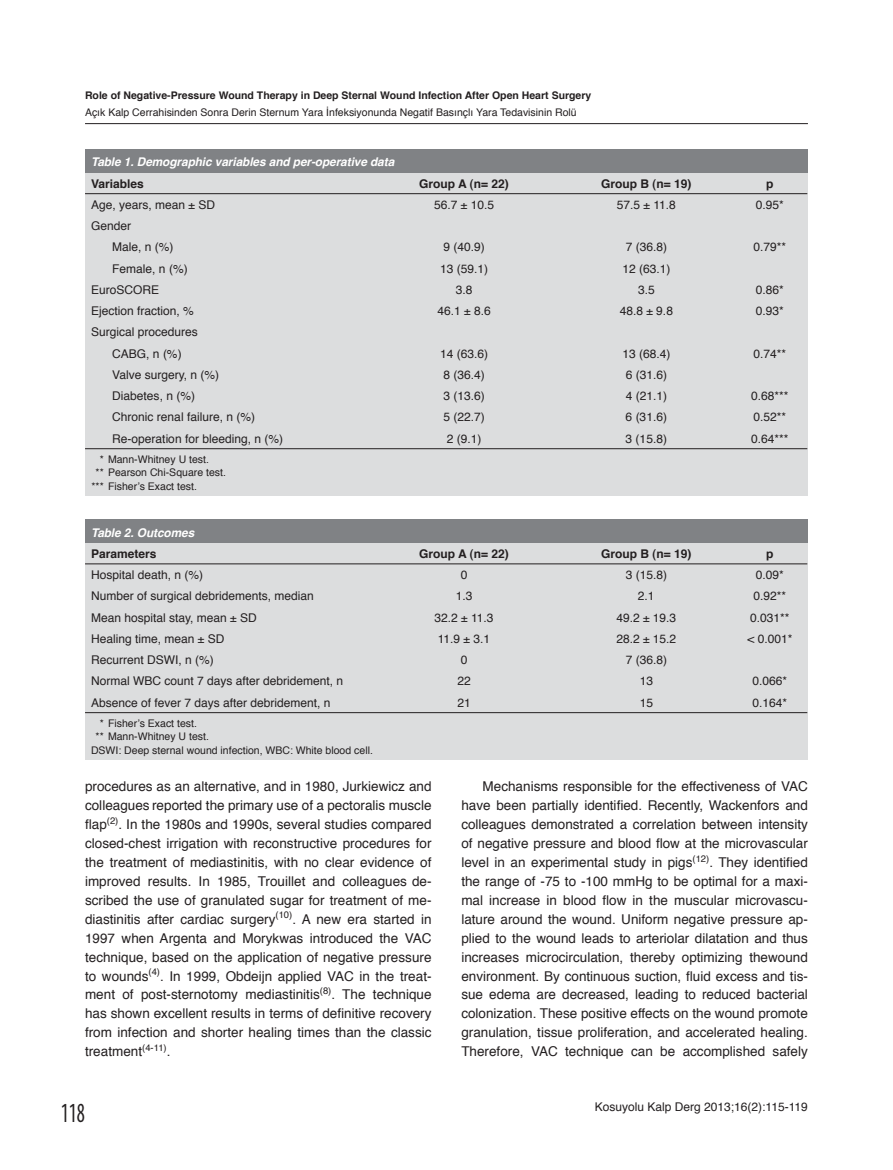
<style>
.page{position:relative;width:893px;height:1170px;background:#fff}
.page>*{position:absolute;margin:0;border:0;box-sizing:border-box;transform-origin:0 0}
.t1{font:condensed 27.75px "Myriad Pro";color:#231f20;scale:.76 1}
.t2{font:13.5px/18.9px "Helvetica";color:#231f20;text-align:justify}
.t3{font:12px/21.3px "Helvetica";color:#231f20}
.t4{font:700 12px "Helvetica";color:#231f20}
.t5{font:italic 700 12px "Helvetica";letter-spacing:-.005em;color:#fff}
.t6{font:10.5px "Helvetica";color:#231f20}
.t7{font:700 10.5px "Helvetica";color:#231f20}
</style>
<div class="page">
<hr style="left:85px;top:123px;width:723px;height:1px;background:#231f20">
<div style="left:85px;top:149px;width:723px;height:347px;background:#dcddde"></div>
<div style="left:85px;top:149px;width:722px;height:23px;background:#808285"></div>
<hr style="left:85px;top:193px;width:722px;height:1px;background:#231f20">
<hr style="left:85px;top:448px;width:722px;height:1px;background:#231f20">
<div style="left:85px;top:519px;width:723px;height:240px;background:#dcddde"></div>
<div style="left:85px;top:519px;width:722px;height:23px;background:#808285"></div>
<hr style="left:85px;top:563px;width:722px;height:1px;background:#231f20">
<hr style="left:85px;top:712px;width:722px;height:1px;background:#231f20">
<p class="t7" style="left:85px;top:91px;width:508px">Role of Negative-Pressure Wound Therapy in Deep Sternal Wound Infection After Open Heart Surgery</p>
<p class="t6" style="left:85px;top:108px;width:493px">Açık Kalp Cerrahisinden Sonra Derin Sternum Yara İnfeksiyonunda Negatif Basınçlı Yara Tedavisinin Rolü</p>
<p class="t5" style="left:91px;top:157px;width:305px">Table 1. Demographic variables and per-operative data</p>
<p class="t4" style="left:91px;top:178px;width:54px">Variables</p>
<p class="t4" style="left:419px;top:178px;width:91px">Group A (n= 22)</p>
<p class="t4" style="left:601px;top:178px;width:92px">Group B (n= 19)</p>
<p class="t4" style="left:766px;top:178px;width:9px">p</p>
<p class="t3" style="left:91px;top:195px;width:125px">Age, years, mean ± SD</p>
<p class="t3" style="left:434px;top:195px;width:61px">56.7 ± 10.5</p>
<p class="t3" style="left:617px;top:195px;width:61px">57.5 ± 11.8</p>
<p class="t3" style="left:756px;top:195px;width:30px">0.95*</p>
<p class="t3" style="left:112px;top:216px;width:63px;text-indent:-21px">Gender<br>Male, n (%)</p>
<p class="t3" style="left:443px;top:237px;width:43px">9 (40.9)</p>
<p class="t3" style="left:626px;top:237px;width:43px">7 (36.8)</p>
<p class="t3" style="left:753px;top:237px;width:34px">0.79**</p>
<p class="t3" style="left:112px;top:259px;width:77px">Female, n (%)</p>
<p class="t3" style="left:440px;top:259px;width:50px">13 (59.1)</p>
<p class="t3" style="left:622px;top:259px;width:50px">12 (63.1)</p>
<p class="t3" style="left:91px;top:280px;width:70px">EuroSCORE</p>
<p class="t3" style="left:456px;top:280px;width:18px">3.8</p>
<p class="t3" style="left:638px;top:280px;width:18px">3.5</p>
<p class="t3" style="left:756px;top:280px;width:30px">0.86*</p>
<p class="t3" style="left:91px;top:301px;width:104px">Ejection fraction, %</p>
<p class="t3" style="left:437px;top:301px;width:55px">46.1 ± 8.6</p>
<p class="t3" style="left:620px;top:301px;width:55px">48.8 ± 9.8</p>
<p class="t3" style="left:756px;top:301px;width:30px">0.93*</p>
<p class="t3" style="left:91px;top:322px;width:108px;text-align:center">Surgical procedures<br>CABG, n (%)</p>
<p class="t3" style="left:440px;top:344px;width:50px">14 (63.6)</p>
<p class="t3" style="left:622px;top:344px;width:50px">13 (68.4)</p>
<p class="t3" style="left:753px;top:344px;width:34px">0.74**</p>
<p class="t3" style="left:112px;top:365px;width:108px">Valve surgery, n (%)</p>
<p class="t3" style="left:443px;top:365px;width:43px">8 (36.4)</p>
<p class="t3" style="left:626px;top:365px;width:43px">6 (31.6)</p>
<p class="t3" style="left:112px;top:386px;width:84px">Diabetes, n (%)</p>
<p class="t3" style="left:443px;top:386px;width:43px">3 (13.6)</p>
<p class="t3" style="left:626px;top:386px;width:43px">4 (21.1)</p>
<p class="t3" style="left:751px;top:386px;width:39px">0.68***</p>
<p class="t3" style="left:112px;top:407px;width:144px">Chronic renal failure, n (%)</p>
<p class="t3" style="left:443px;top:407px;width:43px">5 (22.7)</p>
<p class="t3" style="left:626px;top:407px;width:43px">6 (31.6)</p>
<p class="t3" style="left:753px;top:407px;width:34px">0.52**</p>
<p class="t3" style="left:112px;top:429px;width:172px">Re-operation for bleeding, n (%)</p>
<p class="t3" style="left:447px;top:429px;width:36px">2 (9.1)</p>
<p class="t3" style="left:626px;top:429px;width:43px">3 (15.8)</p>
<p class="t3" style="left:751px;top:429px;width:39px">0.64***</p>
<p class="t6" style="left:100px;top:454px;width:111px">* Mann-Whitney U test.</p>
<p class="t6" style="left:96px;top:468px;width:132px">** Pearson Chi-Square test.</p>
<p class="t6" style="left:92px;top:481px;width:107px">*** Fisher’s Exact test.</p>
<p class="t5" style="left:91px;top:527px;width:105px">Table 2. Outcomes</p>
<p class="t4" style="left:91px;top:548px;width:67px">Parameters</p>
<p class="t4" style="left:419px;top:548px;width:91px">Group A (n= 22)</p>
<p class="t4" style="left:601px;top:548px;width:92px">Group B (n= 19)</p>
<p class="t4" style="left:766px;top:548px;width:9px">p</p>
<p class="t3" style="left:91px;top:565px;width:114px">Hospital death, n (%)</p>
<p class="t3" style="left:461px;top:565px;width:8px">0</p>
<p class="t3" style="left:626px;top:565px;width:43px">3 (15.8)</p>
<p class="t3" style="left:756px;top:565px;width:30px">0.09*</p>
<p class="t3" style="left:91px;top:586px;width:224px">Number of surgical debridements, median</p>
<p class="t3" style="left:456px;top:586px;width:18px">1.3</p>
<p class="t3" style="left:638px;top:586px;width:18px">2.1</p>
<p class="t3" style="left:753px;top:586px;width:34px">0.92**</p>
<p class="t3" style="left:91px;top:607px;width:167px">Mean hospital stay, mean ± SD</p>
<p class="t3" style="left:434px;top:607px;width:61px">32.2 ± 11.3</p>
<p class="t3" style="left:616px;top:607px;width:61px">49.2 ± 19.3</p>
<p class="t3" style="left:750px;top:607px;width:41px">0.031**</p>
<p class="t3" style="left:91px;top:629px;width:135px">Healing time, mean ± SD</p>
<p class="t3" style="left:438px;top:629px;width:54px">11.9 ± 3.1</p>
<p class="t3" style="left:616px;top:629px;width:61px">28.2 ± 15.2</p>
<p class="t3" style="left:747px;top:629px;width:47px">&lt; 0.001*</p>
<p class="t3" style="left:91px;top:650px;width:124px">Recurrent DSWI, n (%)</p>
<p class="t3" style="left:461px;top:650px;width:8px">0</p>
<p class="t3" style="left:626px;top:650px;width:43px">7 (36.8)</p>
<p class="t3" style="left:91px;top:671px;width:254px">Normal WBC count 7 days after debridement, n</p>
<p class="t3" style="left:457px;top:671px;width:15px">22</p>
<p class="t3" style="left:640px;top:671px;width:15px">13</p>
<p class="t3" style="left:752px;top:671px;width:36px">0.066*</p>
<p class="t3" style="left:91px;top:692px;width:241px">Absence of fever 7 days after debridement, n</p>
<p class="t3" style="left:457px;top:692px;width:15px">21</p>
<p class="t3" style="left:640px;top:692px;width:15px">15</p>
<p class="t3" style="left:752px;top:692px;width:36px">0.164*</p>
<p class="t6" style="left:100px;top:718px;width:99px">* Fisher’s Exact test.</p>
<p class="t6" style="left:96px;top:732px;width:115px">** Mann-Whitney U test.</p>
<p class="t6" style="left:91px;top:745px;width:283px">DSWI: Deep sternal wound infection, WBC: White blood cell.</p>
<p class="t2" style="left:85px;top:778px;width:348px">procedures as an alternative, and in 1980, Jurkiewicz and colleagues reported the primary use of a pectoralis muscle flap<sup>(2)</sup>. In the 1980s and 1990s, several studies compared closed-chest irrigation with reconstructive procedures for the treatment of mediastinitis, with no clear evidence of improved results. In 1985, Trouillet and colleagues de&shy;scribed the use of granulated sugar for treatment of me&shy;diastinitis after cardiac surgery<sup>(10)</sup>. A new era started in 1997 when Argenta and Morykwas introduced the VAC technique, based on the application of negative pressure to wounds<sup>(4)</sup>. In 1999, Obdeijn applied VAC in the treat&shy;ment of post-sternotomy mediastinitis<sup>(8)</sup>. The technique has shown excellent results in terms of definitive recovery from infection and shorter healing times than the classic treatment<sup>(4-11)</sup>.</p>
<p class="t2" style="left:461px;top:778px;width:348px;text-indent:21px">Mechanisms responsible for the effectiveness of VAC have been partially identified. Recently, Wackenfors and colleagues demonstrated a correlation between intensity of negative pressure and blood flow at the microvascular level in an experimental study in pigs<sup>(12)</sup>. They identified the range of -75 to -100 mmHg to be optimal for a maxi&shy;mal increase in blood flow in the muscular microvascu&shy;lature around the wound. Uniform negative pressure ap&shy;plied to the wound leads to arteriolar dilatation and thus increases microcirculation, thereby optimizing thewound environment. By continuous suction, fluid excess and tis&shy;sue edema are decreased, leading to reduced bacterial colonization. These positive effects on the wound promote granulation, tissue proliferation, and accelerated healing.<br>Therefore, VAC technique can be accomplished safely</p>
<h1 class="t1" style="left:61px;top:1101px;width:33px">118</h1>
<p class="t3" style="left:595px;top:1097px;width:215px">Kosuyolu Kalp Derg 2013;16(2):115-119</p>
</div>
